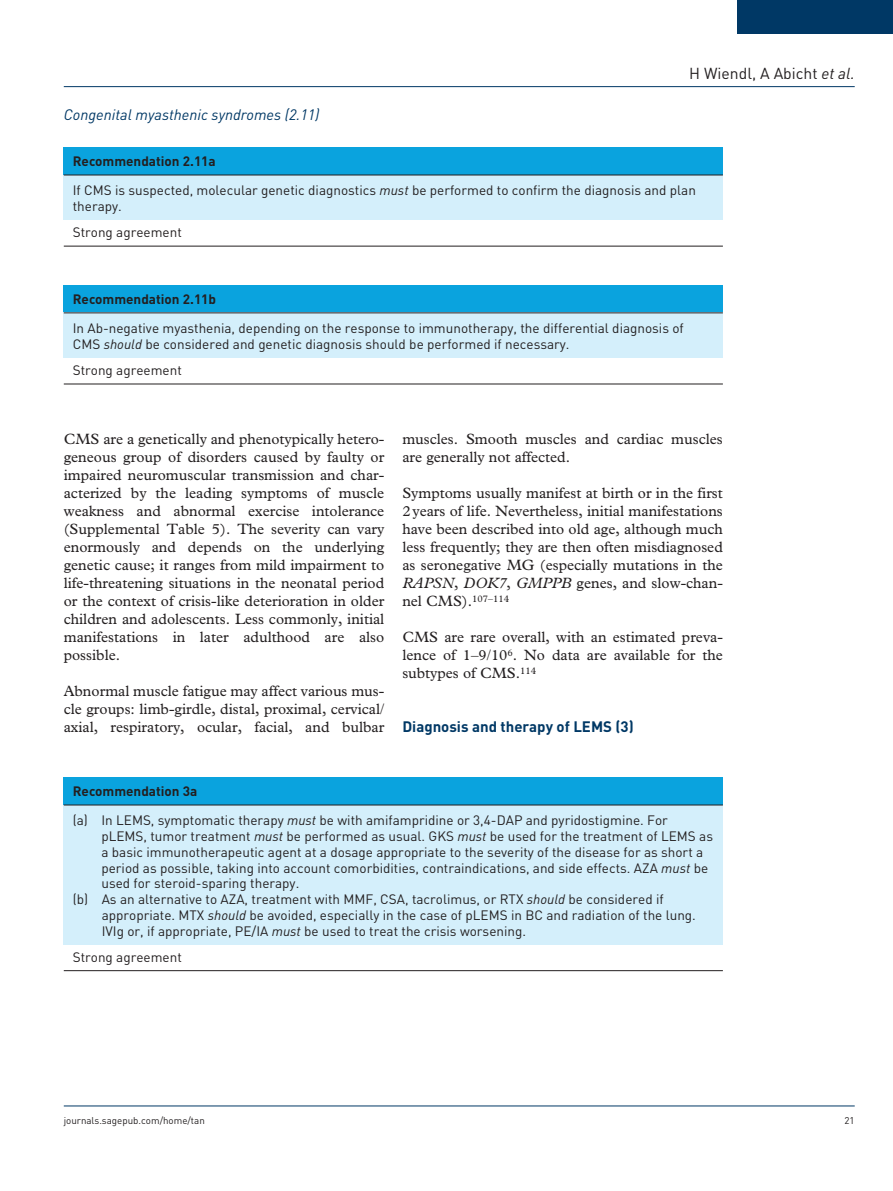
<style>
.page{position:relative;width:893px;height:1191px;background:#fff}
.page>*{position:absolute;margin:0;border:0;box-sizing:border-box;transform-origin:0 0}
.t1{font:15.75px "DIN";color:#231f20}
.t2{font:15px/18px "Plantin Std";color:#231f20;text-align:justify}
.t3{font:italic 15px "DIN";color:#003865}
.t4{font:700 15px "DIN";color:#003865}
.t5{font:13.5px/29.4px "DIN";color:#231f20}
.t6{font:700 13.5px "DIN";color:#231f20}
.t7{font:9.75px "DIN";color:#231f20}
.s1{font-style:italic}
.s2{font-weight:700}
</style>
<div class="page">
<hr style="left:64px;top:86px;width:791px;height:1px;background:#003865">
<hr style="left:64px;top:1105px;width:791px;height:1px;background:#003865">
<div style="left:738px;top:0;width:155px;height:34px;background:#003865"></div>
<div style="left:64px;top:147px;width:659px;height:28px;background:#0aa3de"></div>
<div style="left:64px;top:175px;width:659px;height:45px;background:#d4effb"></div>
<hr style="left:64px;top:175px;width:659px;height:1px;background:#231f20">
<hr style="left:64px;top:246px;width:659px;height:1px;background:#231f20">
<div style="left:64px;top:285px;width:659px;height:28px;background:#0aa3de"></div>
<div style="left:64px;top:313px;width:659px;height:45px;background:#d4effb"></div>
<hr style="left:64px;top:312px;width:659px;height:1px;background:#231f20">
<hr style="left:64px;top:383px;width:659px;height:1px;background:#231f20">
<div style="left:64px;top:777px;width:659px;height:28px;background:#0aa3de"></div>
<div style="left:64px;top:805px;width:659px;height:139px;background:#d4effb"></div>
<hr style="left:64px;top:804px;width:659px;height:1px;background:#231f20">
<hr style="left:64px;top:970px;width:659px;height:1px;background:#231f20">
<p class="t1" style="left:689px;top:63px;width:167px">H Wiendl, A Abicht <span class="s1">et al.</span></p>
<p class="t3" style="left:64px;top:105px;width:257px">Congenital myasthenic syndromes (2.11)</p>
<p class="t5" style="left:73px;top:146px;width:625px"><span class="s2">Recommendation 2.11a<br></span>If CMS is suspected, molecular genetic diagnostics <span class="s1">must</span> be performed to confirm the diagnosis and plan</p>
<p class="t5" style="left:73px;top:193px;width:111px;line-height:26px">therapy.<br>Strong agreement</p>
<p class="t6" style="left:73px;top:290px;width:145px">Recommendation 2.11b</p>
<p class="t5" style="left:73px;top:320px;width:612px;line-height:15.8px">In Ab-negative myasthenia, depending on the response to immunotherapy, the differential diagnosis of<br>CMS <span class="s1">should</span> be considered and genetic diagnosis should be performed if necessary.</p>
<p class="t5" style="left:73px;top:355px;width:111px">Strong agreement</p>
<p class="t2" style="left:64px;top:430px;width:322px">CMS are a genetically and phenotypically hetero&shy;geneous group of disorders caused by faulty or impaired neuromuscular transmission and char&shy;acterized by the leading symptoms of muscle weakness and abnormal exercise intolerance (Supplemental Table 5). The severity can vary enormously and depends on the underlying genetic cause; it ranges from mild impairment to life-threatening situations in the neonatal period or the context of crisis-like deterioration in older children and adolescents. Less commonly, initial manifestations in later adulthood are also possible.</p>
<p class="t2" style="left:64px;top:682px;width:322px">Abnormal muscle fatigue may affect various mus&shy;cle groups: limb-girdle, distal, proximal, cervical/ axial, respiratory, ocular, facial, and bulbar</p>
<p class="t2" style="left:402px;top:430px;width:322px">muscles. Smooth muscles and cardiac muscles are generally not affected.</p>
<p class="t2" style="left:402px;top:484px;width:322px">Symptoms usually manifest at birth or in the first 2years of life. Nevertheless, initial manifestations have been described into old age, although much less frequently; they are then often misdiagnosed as seronegative MG (especially mutations in the <span class="s1">RAPSN</span>, <span class="s1">DOK7</span>, <span class="s1">GMPPB</span> genes, and slow-chan&shy;nel CMS).<sup>107–114</sup></p>
<p class="t2" style="left:402px;top:628px;width:322px">CMS are rare overall, with an estimated preva&shy;lence of 1–9/10<sup>6</sup>. No data are available for the subtypes of CMS.<sup>114</sup></p>
<p class="t4" style="left:402px;top:717px;width:233px">Diagnosis and therapy of LEMS (3)</p>
<p class="t5" style="left:73px;top:776px;width:597px"><span class="s2">Recommendation 3a<br></span>(a) In LEMS, symptomatic therapy <span class="s1">must</span> be with amifampridine or 3,4-DAP and pyridostigmine. For</p>
<p class="t5" style="left:101px;top:821px;width:613px">pLEMS, tumor treatment <span class="s1">must</span> be performed as usual. GKS <span class="s1">must</span> be used for the treatment of LEMS as</p>
<p class="t5" style="left:101px;top:837px;width:603px">a basic immunotherapeutic agent at a dosage appropriate to the severity of the disease for as short a</p>
<p class="t5" style="left:101px;top:853px;width:608px">period as possible, taking into account comorbidities, contraindications, and side effects. AZA <span class="s1">must</span> be</p>
<p class="t5" style="left:101px;top:868px;width:199px">used for steroid-sparing therapy.</p>
<p class="t5" style="left:73px;top:884px;width:592px">(b) As an alternative to AZA, treatment with MMF, CSA, tacrolimus, or RTX <span class="s1">should</span> be considered if</p>
<p class="t5" style="left:102px;top:900px;width:596px">appropriate. MTX <span class="s1">should</span> be avoided, especially in the case of pLEMS in BC and radiation of the lung.</p>
<p class="t5" style="left:102px;top:916px;width:426px">IVIg or, if appropriate, PE/IA <span class="s1">must</span> be used to treat the crisis worsening.</p>
<p class="t5" style="left:73px;top:942px;width:111px">Strong agreement</p>
<p class="t7" style="left:64px;top:1114px;width:143px">journals.sagepub.com/home/tan</p>
<p class="t7" style="left:844px;top:1114px;width:12px">21</p>
</div>
